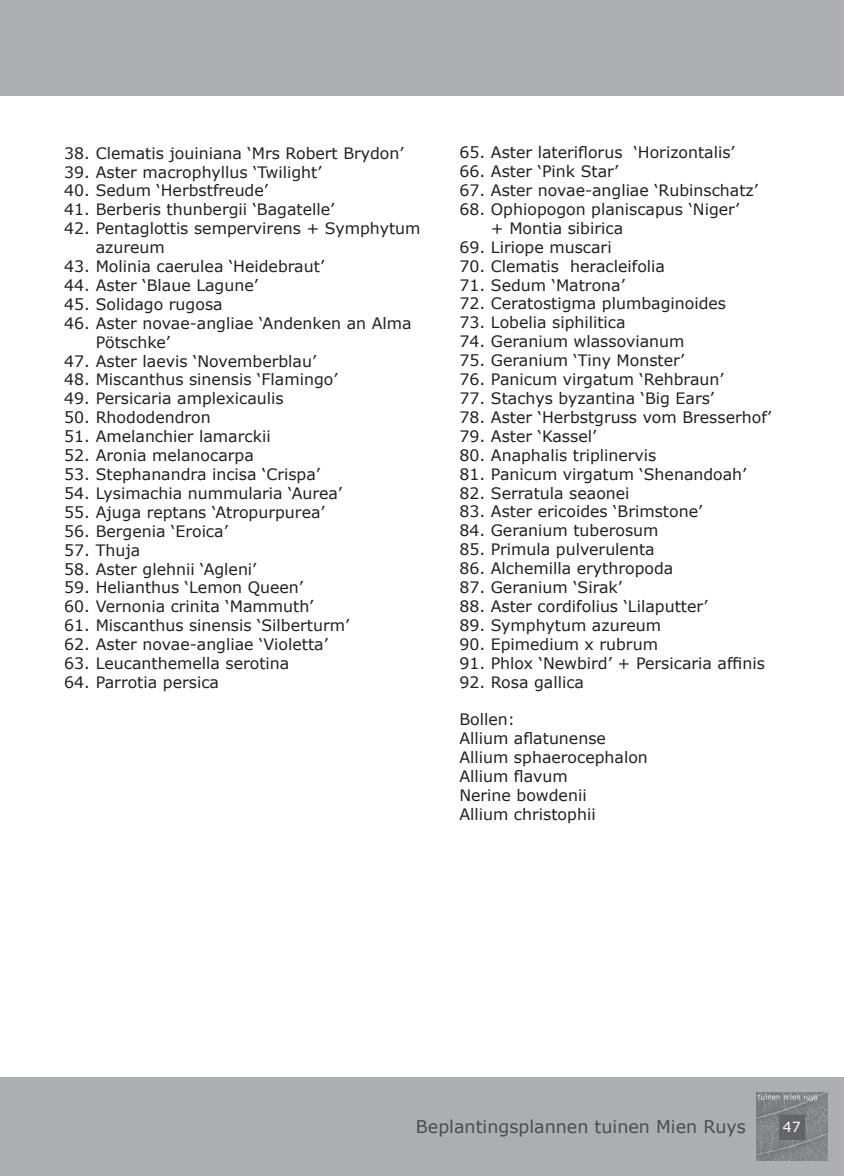
<style>
.page{position:relative;width:844px;height:1176px;background:#fff}
.page>*{position:absolute;margin:0;border:0;box-sizing:border-box;transform-origin:0 0}
.t1{font:17.5px "Verdana";color:#4b4c4d}
.t2{font:15.75px/18.9px "Verdana";color:#231f20}
.t3{font:14px "Verdana";color:#fff}
</style>
<div class="page">
<div style="left:0;top:1077px;width:843px;height:99px;background:#adaeb2"></div>
<div style="left:0;top:0;width:843px;height:96px;background:#adaeb2"></div>
<img style="left:756px;top:1093px;width:71px;height:68px">
<p class="t2" style="left:64px;top:143px;width:341px">38. Clematis jouiniana ‘Mrs Robert Brydon’</p>
<p class="t2" style="left:64px;top:162px;width:259px">39. Aster macrophyllus ‘Twilight’</p>
<p class="t2" style="left:64px;top:181px;width:205px">40. Sedum ‘Herbstfreude’</p>
<p class="t2" style="left:64px;top:200px;width:272px">41. Berberis thunbergii ‘Bagatelle’</p>
<p class="t2" style="left:96px;top:219px;width:326px;text-indent:-32px">42. Pentaglottis sempervirens + Symphytum azureum</p>
<p class="t2" style="left:64px;top:257px;width:261px">43. Molinia caerulea ‘Heidebraut’</p>
<p class="t2" style="left:64px;top:276px;width:195px">44. Aster ‘Blaue Lagune’</p>
<p class="t2" style="left:64px;top:294px;width:160px">45. Solidago rugosa</p>
<p class="t2" style="left:96px;top:313px;width:317px;text-indent:-32px">46. Aster novae-angliae ‘Andenken an Alma<br>Pötschke’</p>
<p class="t2" style="left:64px;top:351px;width:253px">47. Aster laevis ‘Novemberblau’</p>
<p class="t2" style="left:64px;top:370px;width:275px">48. Miscanthus sinensis ‘Flamingo’</p>
<p class="t2" style="left:64px;top:389px;width:221px">49. Persicaria amplexicaulis</p>
<p class="t2" style="left:64px;top:408px;width:148px">50. Rhododendron</p>
<p class="t2" style="left:64px;top:427px;width:208px">51. Amelanchier lamarckii</p>
<p class="t2" style="left:64px;top:446px;width:191px">52. Aronia melanocarpa</p>
<p class="t2" style="left:64px;top:465px;width:257px">53. Stephanandra incisa ‘Crispa’</p>
<p class="t2" style="left:64px;top:483px;width:279px">54. Lysimachia nummularia ‘Aurea’</p>
<p class="t2" style="left:64px;top:502px;width:262px">55. Ajuga reptans ‘Atropurpurea’</p>
<p class="t2" style="left:64px;top:521px;width:165px">56. Bergenia ‘Eroica’</p>
<p class="t2" style="left:64px;top:540px;width:78px">57. Thuja</p>
<p class="t2" style="left:64px;top:559px;width:194px">58. Aster glehnii ‘Agleni’</p>
<p class="t2" style="left:64px;top:578px;width:240px">59. Helianthus ‘Lemon Queen’</p>
<p class="t2" style="left:64px;top:597px;width:251px">60. Vernonia crinita ‘Mammuth’</p>
<p class="t2" style="left:64px;top:616px;width:286px">61. Miscanthus sinensis ‘Silberturm’</p>
<p class="t2" style="left:64px;top:635px;width:265px">62. Aster novae-angliae ‘Violetta’</p>
<p class="t2" style="left:64px;top:654px;width:227px">63. Leucanthemella serotina</p>
<p class="t2" style="left:64px;top:672px;width:156px">64. Parrotia persica</p>
<p class="t2" style="left:459px;top:143px;width:277px">65. Aster lateriflorus ‘Horizontalis’</p>
<p class="t2" style="left:459px;top:162px;width:160px">66. Aster ‘Pink Star’</p>
<p class="t2" style="left:459px;top:181px;width:300px">67. Aster novae-angliae ‘Rubinschatz’</p>
<p class="t2" style="left:491px;top:200px;width:250px;text-indent:-32px">68. Ophiopogon planiscapus ‘Niger’ + Montia sibirica</p>
<p class="t2" style="left:459px;top:237px;width:154px">69. Liriope muscari</p>
<p class="t2" style="left:459px;top:256px;width:207px">70. Clematis heracleifolia</p>
<p class="t2" style="left:459px;top:275px;width:167px">71. Sedum ‘Matrona’</p>
<p class="t2" style="left:459px;top:294px;width:268px">72. Ceratostigma plumbaginoides</p>
<p class="t2" style="left:459px;top:313px;width:168px">73. Lobelia siphilitica</p>
<p class="t2" style="left:459px;top:332px;width:227px">74. Geranium wlassovianum</p>
<p class="t2" style="left:459px;top:351px;width:226px">75. Geranium ‘Tiny Monster’</p>
<p class="t2" style="left:459px;top:370px;width:266px">76. Panicum virgatum ‘Rehbraun’</p>
<p class="t2" style="left:459px;top:389px;width:256px">77. Stachys byzantina ‘Big Ears’</p>
<p class="t2" style="left:459px;top:407px;width:313px">78. Aster ‘Herbstgruss vom Bresserhof’</p>
<p class="t2" style="left:459px;top:426px;width:138px">79. Aster ‘Kassel’</p>
<p class="t2" style="left:459px;top:445px;width:198px">80. Anaphalis triplinervis</p>
<p class="t2" style="left:459px;top:464px;width:288px">81. Panicum virgatum ‘Shenandoah’</p>
<p class="t2" style="left:459px;top:483px;width:172px">82. Serratula seaonei</p>
<p class="t2" style="left:459px;top:502px;width:244px">83. Aster ericoides ‘Brimstone’</p>
<p class="t2" style="left:459px;top:521px;width:201px">84. Geranium tuberosum</p>
<p class="t2" style="left:459px;top:540px;width:197px">85. Primula pulverulenta</p>
<p class="t2" style="left:459px;top:559px;width:215px">86. Alchemilla erythropoda</p>
<p class="t2" style="left:459px;top:578px;width:164px">87. Geranium ‘Sirak’</p>
<p class="t2" style="left:459px;top:596px;width:250px">88. Aster cordifolius ‘Lilaputter’</p>
<p class="t2" style="left:459px;top:615px;width:203px">89. Symphytum azureum</p>
<p class="t2" style="left:459px;top:634px;width:200px">90. Epimedium x rubrum</p>
<p class="t2" style="left:459px;top:653px;width:307px">91. Phlox ‘Newbird’ + Persicaria affinis</p>
<p class="t2" style="left:459px;top:672px;width:126px">92. Rosa gallica</p>
<p class="t2" style="left:459px;top:710px;width:190px">Bollen:<br>Allium aflatunense<br>Allium sphaerocephalon<br>Allium flavum<br>Nerine bowdenii<br>Allium christophii</p>
<p class="t1" style="left:416px;top:1114px;width:331px">Beplantingsplannen tuinen Mien Ruys</p>
<p class="t3" style="left:782px;top:1117px;width:19px">47</p>
</div>
